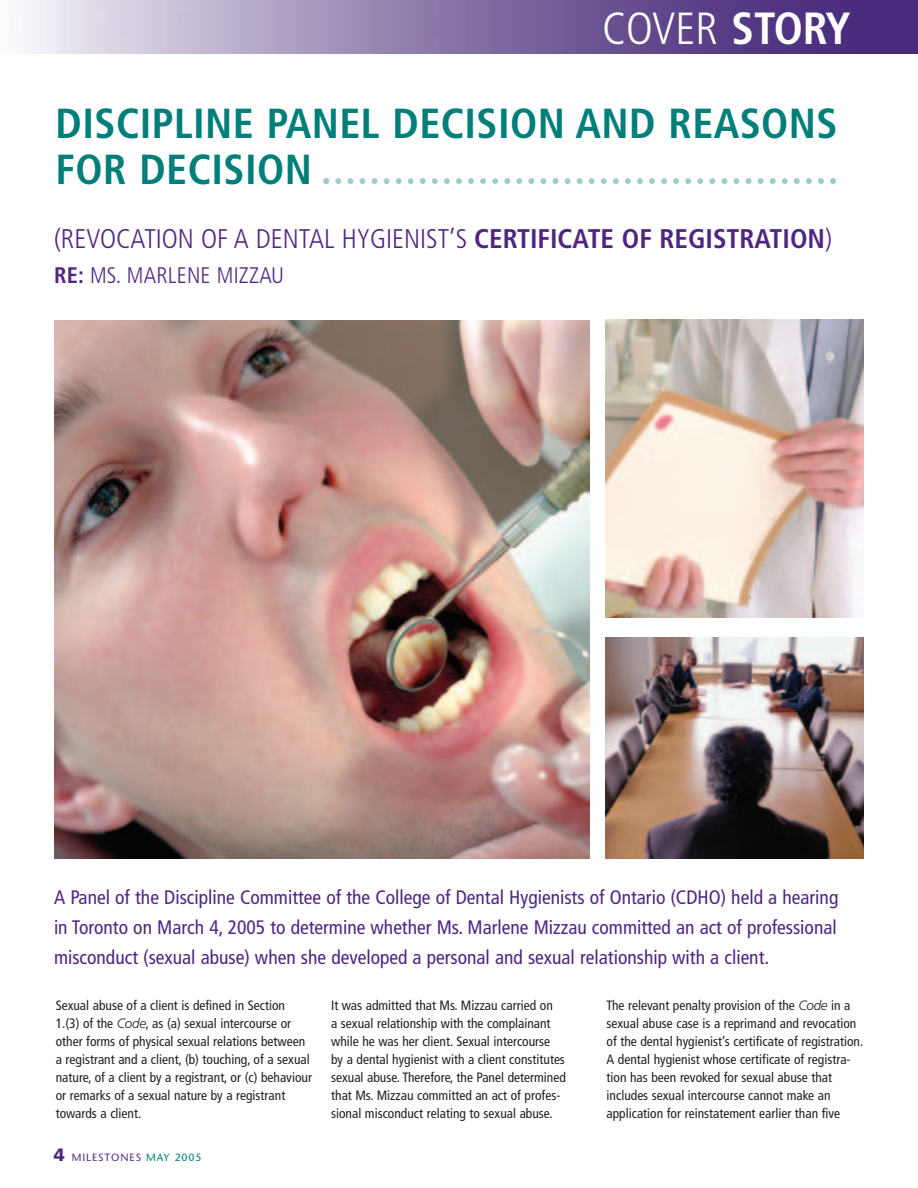
<style>
.page{position:relative;width:918px;height:1188px;background:#fff}
.page>*{position:absolute;margin:0;border:0;box-sizing:border-box;transform-origin:0 0}
.t1{font:300 condensed 45px "Frutiger";color:#fff}
.t2{font:700 condensed 42px/46.5px "Frutiger";letter-spacing:.01em;color:#007e7a}
.t3{font:300 condensed 27px "Frutiger";color:#4e2582}
.t4{font:300 condensed 22.5px "Frutiger";letter-spacing:.01em;color:#4e2582}
.t5{font:condensed 19.5px/30px "Frutiger";color:#4e2582;text-align:justify}
.t6{font:condensed 13.5px/18px "Frutiger";color:#231f20}
.t7{font:500 10.5px "Stone Sans Std";letter-spacing:.085em;color:#4e2582}
.s1{font-weight:700}
.s2{font-weight:300;font-style:italic;font-stretch:normal}
.s3{font-family:"Frutiger";font-weight:900;font-size:18px}
.s4{color:#007e7a}
</style>
<div class="page">
<svg style="left:26px;top:0;width:892px;height:54px;background:#8c79ab"></svg>
<img style="left:54px;top:321px;width:535px;height:537px">
<svg style="left:323px;top:178px;width:513px;height:6px"></svg>
<img style="left:605px;top:638px;width:259px;height:221px">
<img style="left:605px;top:320px;width:259px;height:298px">
<h1 class="t1" style="left:602px;top:10px;width:250px">COVER <span class="s1">STORY</span></h1>
<h2 class="t2" style="left:56px;top:103px;width:783px">DISCIPLINE PANEL DECISION AND REASONS<br>FOR DECISION</h2>
<h3 class="t3" style="left:54px;top:228px;width:780px">(REVOCATION OF A DENTAL HYGIENIST’S <span class="s1">CERTIFICATE OF REGISTRATION</span>)</h3>
<h3 class="t4" style="left:54px;top:266px;width:232px"><span class="s1">RE:</span> MS. MARLENE MIZZAU</h3>
<p class="t5" style="left:54px;top:884px;width:786px">A Panel of the Discipline Committee of the College of Dental Hygienists of Ontario (CDHO) held a hearing in Toronto on March 4, 2005 to determine whether Ms. Marlene Mizzau committed an act of professional misconduct (sexual abuse) when she developed a personal and sexual relationship with a client.</p>
<p class="t6" style="left:56px;top:997px;width:258px">Sexual abuse of a client is defined in Section 1.(3) of the <span class="s2">Code</span>, as (a) sexual intercourse or other forms of physical sexual relations between a registrant and a client, (b) touching, of a sexual nature, of a client by a registrant, or (c) behaviour or remarks of a sexual nature by a registrant towards a client.</p>
<p class="t6" style="left:331px;top:997px;width:236px">It was admitted that Ms. Mizzau carried on<br>a sexual relationship with the complainant while he was her client. Sexual intercourse<br>by a dental hygienist with a client constitutes sexual abuse. Therefore, the Panel determined that Ms. Mizzau committed an act of profes&shy;sional misconduct relating to sexual abuse.</p>
<p class="t6" style="left:607px;top:997px;width:258px">The relevant penalty provision of the <span class="s2">Code</span> in a sexual abuse case is a reprimand and revocation of the dental hygienist’s certificate of registration.<br>A dental hygienist whose certificate of registra&shy;tion has been revoked for sexual abuse that includes sexual intercourse cannot make an application for reinstatement earlier than five</p>
<p class="t7" style="left:54px;top:1153px;width:149px"><span class="s3">4</span> MILESTONES <span class="s4">MAY 2005</span></p>
</div>
